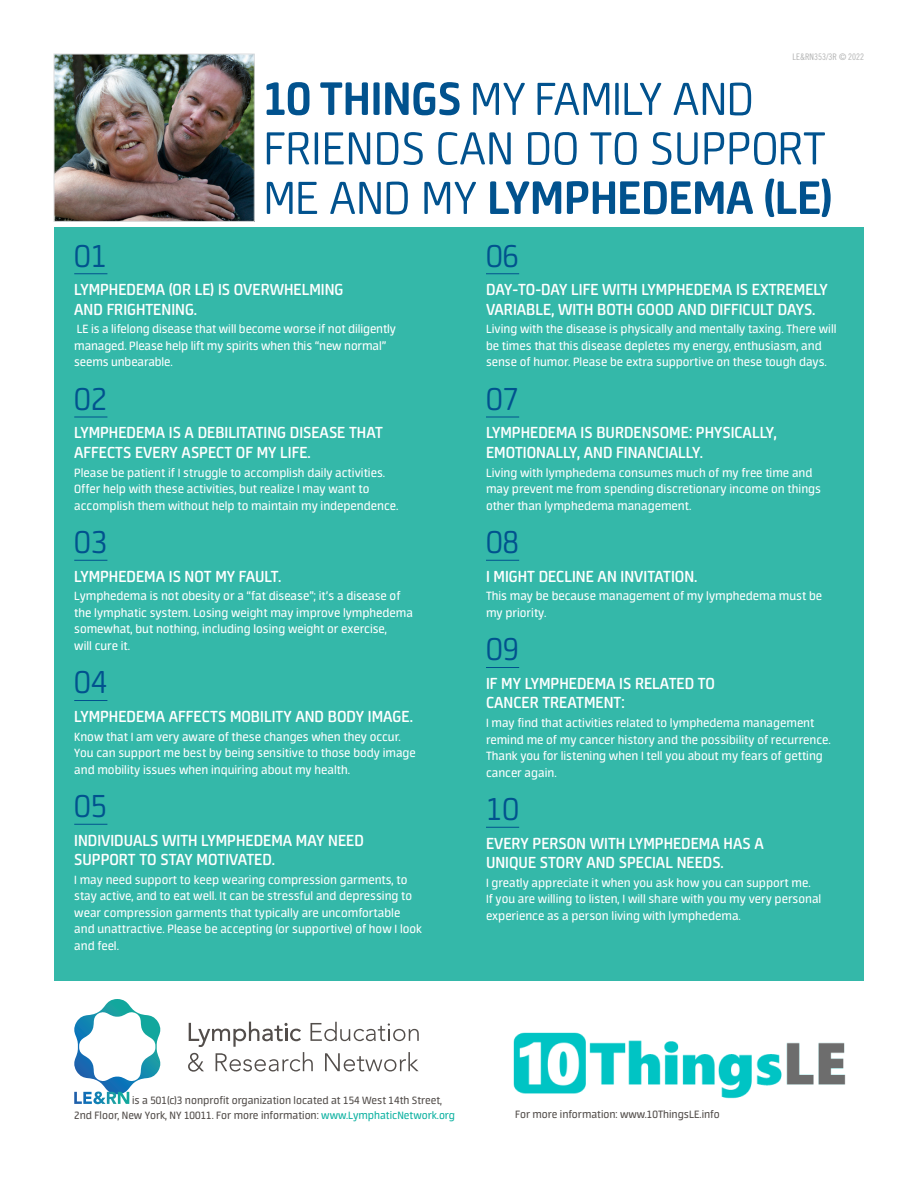
<style>
.page{position:relative;width:918px;height:1188px;background:#fff}
.page>*{position:absolute;margin:0;border:0;box-sizing:border-box;transform-origin:0 0}
.t1{font:300 52.5px/49.5px "Neuron";color:#01528e}
.Numbers{font:300 36px "Neuron";color:#01528e}
.Heads{font:600 18px/19.5px "Neuron";color:#fff}
.Body_Copy{font:13.5px/16.5px "Neuron";color:#fff}
.Body_Copy-2{font:12px/15px "Neuron";color:#534e4b}
.t2{font:9px "Trade Gothic LT Std Cn 18";color:#b2b3b3}
.s1{font-weight:700}
.s2{color:#0fb2a2}
</style>
<div class="page">
<img style="left:513px;top:1032px;width:333px;height:67px">
<svg style="left:188px;top:1022px;width:231px;height:50px"></svg>
<div style="left:54px;top:227px;width:810px;height:754px;background:#34b8a9"></div>
<hr style="left:74px;top:273px;width:33px;height:1px;background:#01528e">
<hr style="left:74px;top:417px;width:33px;height:1px;background:#01528e">
<hr style="left:74px;top:560px;width:33px;height:1px;background:#01528e">
<hr style="left:74px;top:700px;width:33px;height:1px;background:#01528e">
<hr style="left:74px;top:824px;width:33px;height:1px;background:#01528e">
<hr style="left:486px;top:273px;width:33px;height:1px;background:#01528e">
<hr style="left:486px;top:417px;width:33px;height:1px;background:#01528e">
<hr style="left:486px;top:560px;width:33px;height:1px;background:#01528e">
<hr style="left:486px;top:667px;width:33px;height:1px;background:#01528e">
<hr style="left:486px;top:827px;width:33px;height:1px;background:#01528e">
<img style="left:56px;top:56px;width:197px;height:164px">
<div style="left:54px;top:54px;width:201px;height:168px;border:1px solid #dcdddf"></div>
<svg style="left:74px;top:999px;width:87px;height:105px"></svg>
<p class="t2" style="left:793px;top:52px;width:73px">LE&amp;RN353/3R © 2022</p>
<p class="t1" style="left:263px;top:74px;width:571px"><span class="s1">10 THINGS</span> MY FAMILY AND<br>FRIENDS CAN DO TO SUPPORT<br>ME AND MY <span class="s1">LYMPHEDEMA (LE)</span></p>
<p class="Numbers" style="left:74px;top:236px;width:35px">01</p>
<p class="Heads" style="left:74px;top:280px;width:271px">LYMPHEDEMA (OR LE) IS OVERWHELMING<br>AND FRIGHTENING.</p>
<p class="Body_Copy" style="left:74px;top:321px;width:323px">LE is a lifelong disease that will become worse if not diligently managed. Please help lift my spirits when this “new normal” seems unbearable.</p>
<p class="Numbers" style="left:74px;top:380px;width:35px">02</p>
<p class="Heads" style="left:74px;top:423px;width:310px">LYMPHEDEMA IS A DEBILITATING DISEASE THAT<br>AFFECTS EVERY ASPECT OF MY LIFE.</p>
<p class="Body_Copy" style="left:74px;top:464px;width:326px">Please be patient if I struggle to accomplish daily activities.<br>Offer help with these activities, but realize I may want to accomplish them without help to maintain my independence.</p>
<p class="Numbers" style="left:74px;top:523px;width:35px">03</p>
<p class="Heads" style="left:74px;top:566px;width:209px">LYMPHEDEMA IS NOT MY FAULT.</p>
<p class="Body_Copy" style="left:74px;top:588px;width:340px">Lymphedema is not obesity or a “fat disease”; it’s a disease of the lymphatic system. Losing weight may improve lymphedema somewhat, but nothing, including losing weight or exercise,<br>will cure it.</p>
<p class="Numbers" style="left:74px;top:663px;width:35px">04</p>
<p class="Heads" style="left:74px;top:707px;width:340px">LYMPHEDEMA AFFECTS MOBILITY AND BODY IMAGE.</p>
<p class="Body_Copy" style="left:74px;top:728px;width:343px">Know that I am very aware of these changes when they occur.<br>You can support me best by being sensitive to those body image and mobility issues when inquiring about my health.</p>
<p class="Numbers" style="left:74px;top:787px;width:35px">05</p>
<p class="Heads" style="left:74px;top:830px;width:291px">INDIVIDUALS WITH LYMPHEDEMA MAY NEED<br>SUPPORT TO STAY MOTIVATED.</p>
<p class="Body_Copy" style="left:74px;top:871px;width:349px">I may need support to keep wearing compression garments, to stay active, and to eat well. It can be stressful and depressing to wear compression garments that typically are uncomfortable and unattractive. Please be accepting (or supportive) of how I look and feel.</p>
<p class="Numbers" style="left:486px;top:236px;width:35px">06</p>
<p class="Heads" style="left:486px;top:280px;width:343px">DAY-TO-DAY LIFE WITH LYMPHEDEMA IS EXTREMELY<br>VARIABLE, WITH BOTH GOOD AND DIFFICULT DAYS.</p>
<p class="Body_Copy" style="left:486px;top:321px;width:352px">Living with the disease is physically and mentally taxing. There will be times that this disease depletes my energy, enthusiasm, and sense of humor. Please be extra supportive on these tough days.</p>
<p class="Numbers" style="left:486px;top:380px;width:35px">07</p>
<p class="Heads" style="left:486px;top:423px;width:292px">LYMPHEDEMA IS BURDENSOME: PHYSICALLY,<br>EMOTIONALLY, AND FINANCIALLY.</p>
<p class="Body_Copy" style="left:486px;top:464px;width:336px">Living with lymphedema consumes much of my free time and may prevent me from spending discretionary income on things other than lymphedema management.</p>
<p class="Numbers" style="left:486px;top:523px;width:35px">08</p>
<p class="Heads" style="left:486px;top:566px;width:213px">I MIGHT DECLINE AN INVITATION.</p>
<p class="Body_Copy" style="left:486px;top:588px;width:338px">This may be because management of my lymphedema must be my priority.</p>
<p class="Numbers" style="left:486px;top:630px;width:35px">09</p>
<p class="Heads" style="left:486px;top:674px;width:231px">IF MY LYMPHEDEMA IS RELATED TO<br>CANCER TREATMENT:</p>
<p class="Body_Copy" style="left:486px;top:715px;width:346px">I may find that activities related to lymphedema management remind me of my cancer history and the possibility of recurrence.<br>Thank you for listening when I tell you about my fears of getting cancer again.</p>
<p class="Numbers" style="left:486px;top:790px;width:35px">10</p>
<p class="Heads" style="left:486px;top:833px;width:279px">EVERY PERSON WITH LYMPHEDEMA HAS A<br>UNIQUE STORY AND SPECIAL NEEDS.</p>
<p class="Body_Copy" style="left:486px;top:874px;width:337px">I greatly appreciate it when you ask how you can support me.<br>If you are willing to listen, I will share with you my very personal experience as a person living with lymphedema.</p>
<p class="Body_Copy-2" style="left:74px;top:1093px;width:382px;text-indent:58px">is a 501(c)3 nonprofit organization located at 154 West 14th Street,<br>2nd Floor, New York, NY 10011. For more information: <span class="s2">www.LymphaticNetwork.org</span></p>
<p class="Body_Copy-2" style="left:515px;top:1107px;width:206px">For more information: www.10ThingsLE.info</p>
</div>
